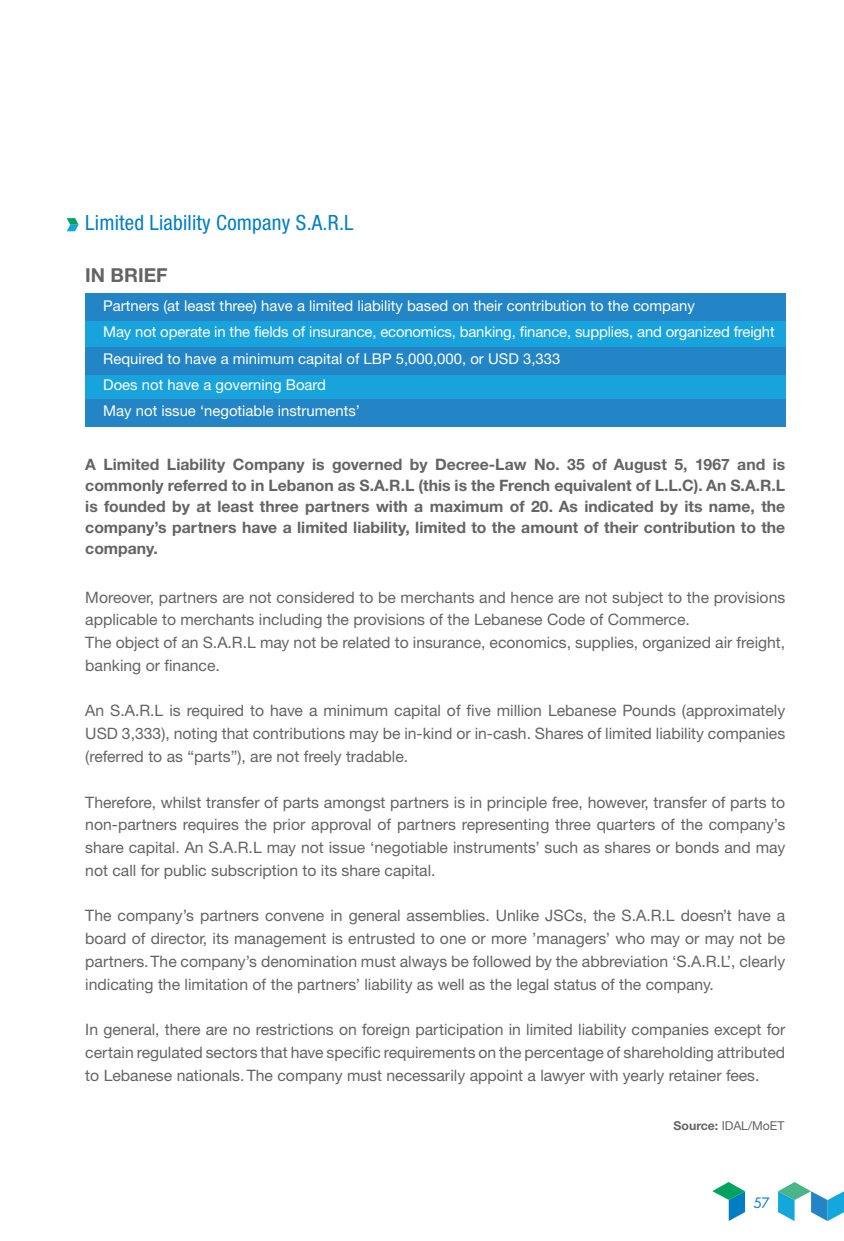
<style>
.page{position:relative;width:844px;height:1241px;background:#fff}
.page>*{position:absolute;margin:0;border:0;box-sizing:border-box;transform-origin:0 0}
.t1{font:condensed 21px "Helvetica Neue";letter-spacing:.01em;color:#007dc3}
.t2{font:700 19.25px "Helvetica Neue CE";color:#636466}
.t3{font:15.75px/22.8px "Helvetica Neue CE";color:#636466;text-align:justify}
.t4{font:700 15.75px/21px "Helvetica Neue CE";color:#636466;text-align:justify}
.t5{font:14.88px/26.2px "Helvetica Neue";color:#fff}
.t6{font:14px "Futura";color:#2385c5}
.t7{font:12.25px "Helvetica Neue CE";color:#636466}
.s1{font-weight:700}
</style>
<div class="page">
<svg style="left:778px;top:1182px;width:65px;height:38px"></svg>
<svg style="left:712px;top:1182px;width:32px;height:39px"></svg>
<svg style="left:67px;top:218px;width:12px;height:13px"></svg>
<div style="left:85px;top:320px;width:700px;height:27px;background:#19a3dd"></div>
<div style="left:85px;top:374px;width:700px;height:28px;background:#19a3dd"></div>
<div style="left:85px;top:293px;width:700px;height:27px;background:#2385c5"></div>
<div style="left:85px;top:347px;width:700px;height:27px;background:#2385c5"></div>
<div style="left:85px;top:399px;width:700px;height:27px;background:#2385c5"></div>
<h1 class="t1" style="left:85px;top:211px;width:270px">Limited Liability Company S.A.R.L</h1>
<p class="t2" style="left:85px;top:263px;width:84px">IN BRIEF</p>
<p class="t5" style="left:103px;top:292px;width:672px">Partners (at least three) have a limited liability based on their contribution to the company<br>May not operate in the fields of insurance, economics, banking, finance, supplies, and organized freight Required to have a minimum capital of LBP 5,000,000, or USD 3,333<br>Does not have a governing Board<br>May not issue ‘negotiable instruments’</p>
<p class="t4" style="left:85px;top:453px;width:701px">A Limited Liability Company is governed by Decree-Law No. 35 of August 5, 1967 and is commonly referred to in Lebanon as S.A.R.L (this is the French equivalent of L.L.C). An S.A.R.L is founded by at least three partners with a maximum of 20. As indicated by its name, the company’s partners have a limited liability, limited to the amount of their contribution to the company.</p>
<p class="t3" style="left:85px;top:585px;width:701px;text-align:left">Moreover, partners are not considered to be merchants and hence are not subject to the provisions applicable to merchants including the provisions of the Lebanese Code of Commerce.<br>The object of an S.A.R.L may not be related to insurance, economics, supplies, organized air freight, banking or finance.</p>
<p class="t3" style="left:85px;top:699px;width:701px">An S.A.R.L is required to have a minimum capital of five million Lebanese Pounds (approximately USD 3,333), noting that contributions may be in-kind or in-cash. Shares of limited liability companies (referred to as “parts”), are not freely tradable.</p>
<p class="t3" style="left:85px;top:790px;width:701px">Therefore, whilst transfer of parts amongst partners is in principle free, however, transfer of parts to non-partners requires the prior approval of partners representing three quarters of the company’s share capital. An S.A.R.L may not issue ‘negotiable instruments’ such as shares or bonds and may not call for public subscription to its share capital.</p>
<p class="t3" style="left:85px;top:904px;width:701px">The company’s partners convene in general assemblies. Unlike JSCs, the S.A.R.L doesn’t have a board of director, its management is entrusted to one or more ’managers’ who may or may not be partners. The company’s denomination must always be followed by the abbreviation ‘S.A.R.L’, clearly indicating the limitation of the partners’ liability as well as the legal status of the company.</p>
<p class="t3" style="left:85px;top:1018px;width:701px">In general, there are no restrictions on foreign participation in limited liability companies except for certain regulated sectors that have specific requirements on the percentage of shareholding attributed to Lebanese nationals. The company must necessarily appoint a lawyer with yearly retainer fees.</p>
<p class="t7" style="left:673px;top:1117px;width:112px"><span class="s1">Source:</span> IDAL/MoET</p>
<p class="t6" style="left:753px;top:1193px;width:18px">57</p>
</div>
